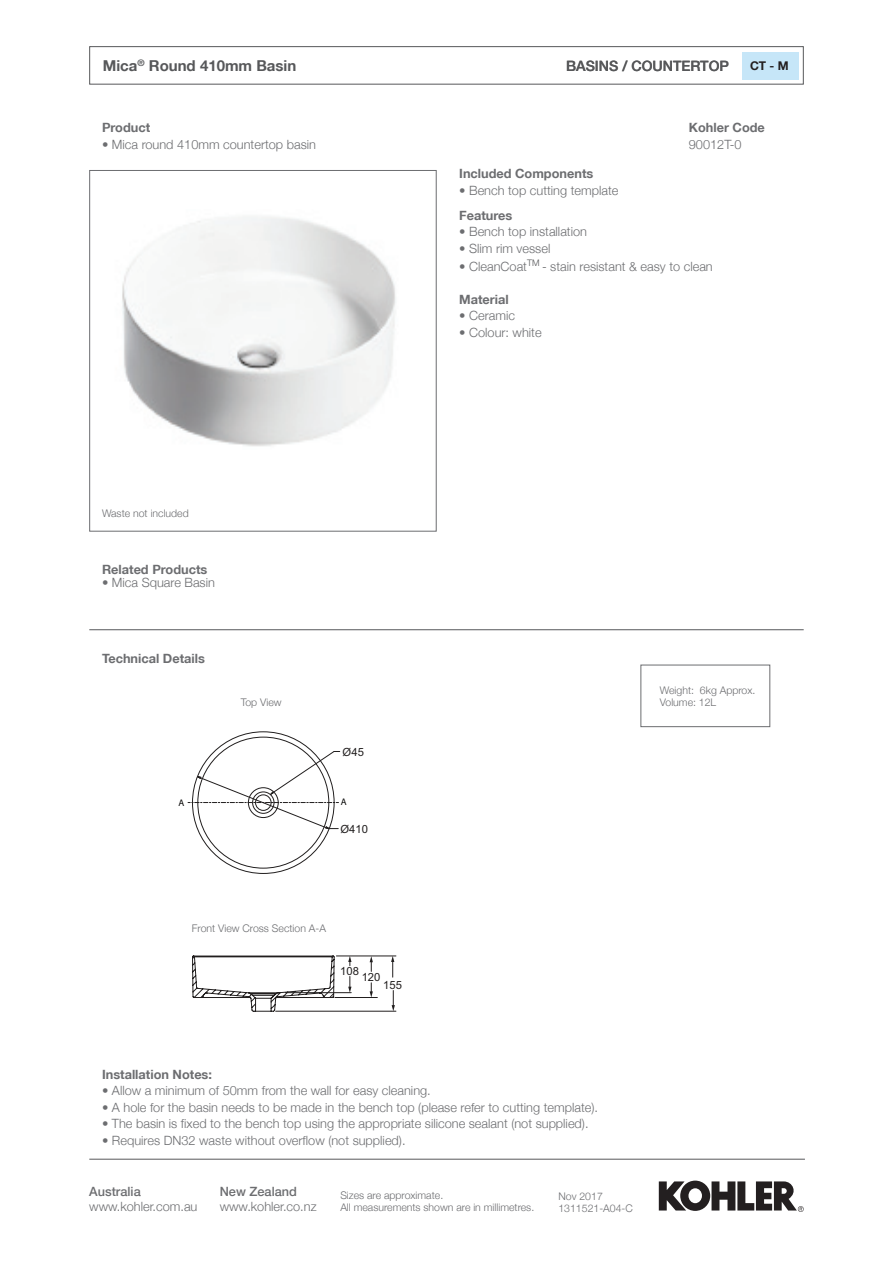
<style>
.page{position:relative;width:893px;height:1263px;background:#fff}
.page>*{position:absolute;margin:0;border:0;box-sizing:border-box;transform-origin:0 0}
.t1{font:700 15px "Helvetica Neue LT";color:#57585a}
.t2{font:500 14.25px "Helvetica Neue LT";color:#57585a}
.t3{font:300 12.75px "Helvetica Neue LT";color:#6c6d70}
.t4{font:700 12.75px "Helvetica Neue LT";color:#6c6d70}
.t5{font:500 12.75px "Helvetica Neue LT";color:#6c6d70}
.t6{font:700 12px "Helvetica Neue LT";color:#231f20}
.t7{font:11.25px "Arial";color:#211e1e}
.t8{font:300 10.5px/12px "Helvetica Neue LT";color:#6c6d70}
.t9{font:9.6px "Myriad Pro";color:#050504}
</style>
<div class="page">
<hr style="left:89px;top:1159px;width:716px;height:1px;background:#57585a">
<svg style="left:659px;top:1180px;width:145px;height:32px"></svg>
<div style="left:89px;top:46px;width:715px;height:39px;border:1px solid #57585a"></div>
<div style="left:742px;top:52px;width:57px;height:27px;background:#c6e6f8"></div>
<hr style="left:89px;top:629px;width:715px;height:1px;background:#57585a">
<img style="left:122px;top:217px;width:274px;height:229px">
<div style="left:89px;top:170px;width:348px;height:361px;border:1px solid #6c6d70"></div>
<div style="left:640px;top:665px;width:130px;height:62px;border:1px solid #6c6d70"></div>
<svg style="left:391px;top:957px;width:3px;height:20px"></svg>
<svg style="left:392px;top:990px;width:3px;height:21px"></svg>
<svg style="left:370px;top:957px;width:3px;height:14px"></svg>
<svg style="left:370px;top:983px;width:3px;height:14px"></svg>
<svg style="left:348px;top:957px;width:3px;height:9px"></svg>
<svg style="left:348px;top:976px;width:3px;height:16px"></svg>
<svg style="left:188px;top:731px;width:152px;height:280px"></svg>
<hr style="left:276px;top:1011px;width:120px;height:1px;background:#211e1e">
<hr style="left:335px;top:997px;width:42px;height:1px;background:#211e1e">
<hr style="left:285px;top:992px;width:66px;height:1px;background:#211e1e">
<hr style="left:336px;top:956px;width:60px;height:1px;background:#211e1e">
<p class="t1" style="left:103px;top:56px;width:195px">Mica<sup>®</sup> Round 410mm Basin</p>
<p class="t2" style="left:566px;top:57px;width:164px">BASINS / COUNTERTOP</p>
<p class="t6" style="left:750px;top:59px;width:40px">CT - M</p>
<p class="t4" style="left:102px;top:120px;width:50px">Product</p>
<p class="t3" style="left:102px;top:137px;width:215px">• Mica round 410mm countertop basin</p>
<p class="t4" style="left:689px;top:120px;width:78px">Kohler Code</p>
<p class="t3" style="left:689px;top:137px;width:54px">90012T-0</p>
<p class="t4" style="left:459px;top:166px;width:136px">Included Components</p>
<p class="t3" style="left:459px;top:183px;width:161px">• Bench top cutting template</p>
<p class="t4" style="left:459px;top:207px;width:55px">Features</p>
<p class="t3" style="left:459px;top:224px;width:129px">• Bench top installation</p>
<p class="t3" style="left:459px;top:241px;width:93px">• Slim rim vessel</p>
<p class="t3" style="left:459px;top:259px;width:255px">• CleanCoat<sup>TM</sup> - stain resistant &amp; easy to clean</p>
<p class="t4" style="left:459px;top:291px;width:51px">Material</p>
<p class="t3" style="left:459px;top:308px;width:57px">• Ceramic</p>
<p class="t3" style="left:459px;top:325px;width:84px">• Colour: white</p>
<p class="t8" style="left:102px;top:507px;width:88px">Waste not included</p>
<p class="t4" style="left:102px;top:561px;width:107px">Related Products</p>
<p class="t3" style="left:102px;top:575px;width:114px">• Mica Square Basin</p>
<p class="t4" style="left:102px;top:650px;width:104px">Technical Details</p>
<p class="t8" style="left:241px;top:696px;width:42px">Top View</p>
<p class="t7" style="left:343px;top:744px;width:23px">Ø45</p>
<p class="t9" style="left:179px;top:797px;width:7px">A</p>
<p class="t9" style="left:341px;top:796px;width:7px">A</p>
<p class="t7" style="left:341px;top:821px;width:29px">Ø410</p>
<p class="t8" style="left:192px;top:922px;width:136px">Front View Cross Section A-A</p>
<p class="t7" style="left:340px;top:964px;width:20px">108</p>
<p class="t7" style="left:362px;top:969px;width:20px">120</p>
<p class="t7" style="left:383px;top:977px;width:20px">155</p>
<p class="t8" style="left:660px;top:684px;width:97px">Weight: 6kg Approx.<br>Volume: 12L</p>
<p class="t4" style="left:102px;top:1066px;width:111px">Installation Notes:</p>
<p class="t3" style="left:102px;top:1083px;width:330px">• Allow a minimum of 50mm from the wall for easy cleaning.</p>
<p class="t3" style="left:102px;top:1099px;width:497px">• A hole for the basin needs to be made in the bench top (please refer to cutting template).</p>
<p class="t3" style="left:102px;top:1116px;width:488px">• The basin is fixed to the bench top using the appropriate silicone sealant (not supplied).</p>
<p class="t3" style="left:102px;top:1132px;width:305px">• Requires DN32 waste without overflow (not supplied).</p>
<p class="t5" style="left:89px;top:1184px;width:53px">Australia</p>
<p class="t3" style="left:89px;top:1198px;width:110px">www.kohler.com.au</p>
<p class="t5" style="left:220px;top:1184px;width:79px">New Zealand</p>
<p class="t3" style="left:220px;top:1198px;width:98px">www.kohler.co.nz</p>
<p class="t8" style="left:340px;top:1189px;width:195px">Sizes are approximate.<br>All measurements shown are in millimetres.</p>
<p class="t8" style="left:558px;top:1190px;width:76px">Nov 2017<br>1311521-A04-C</p>
</div>
